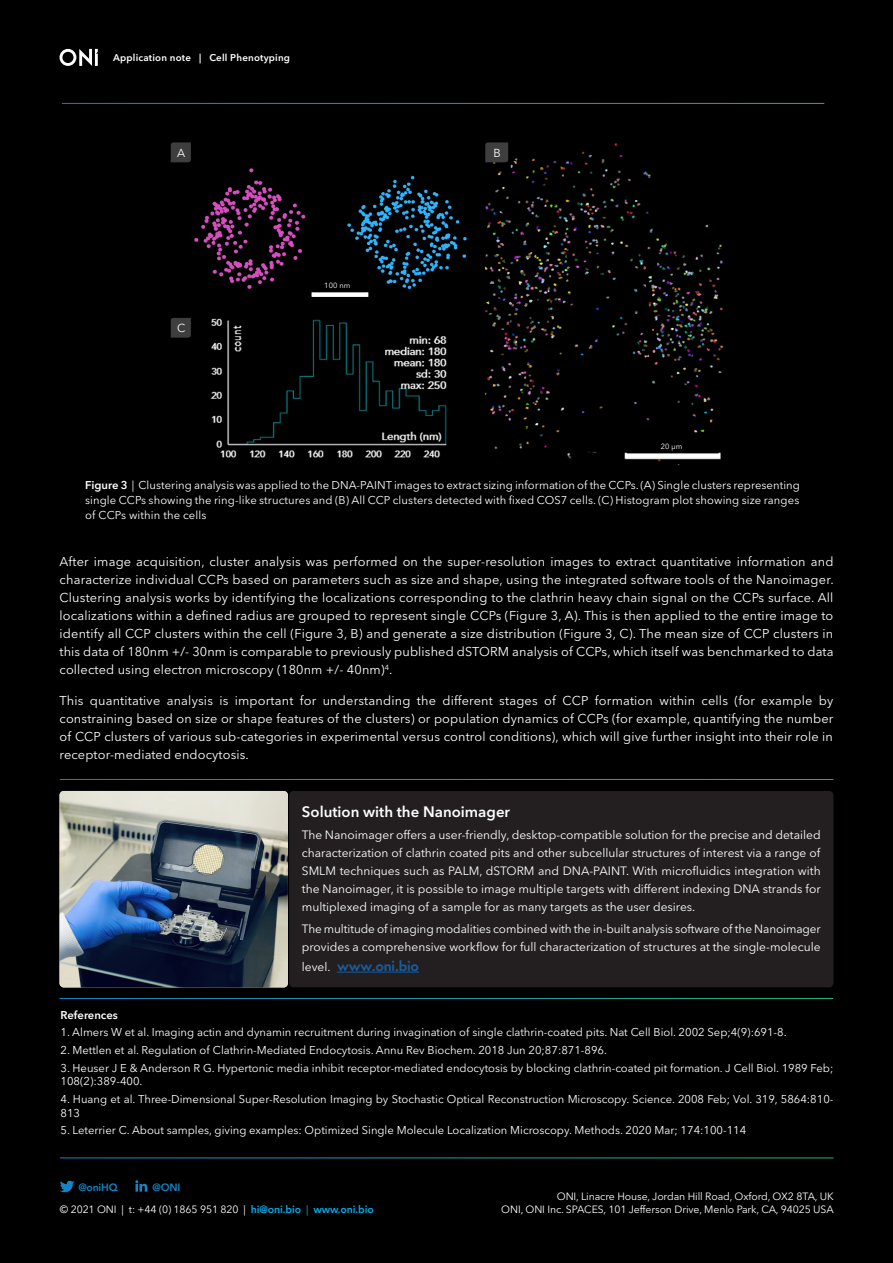
<style>
.page{position:relative;width:893px;height:1263px;background:#000}
.page>*{position:absolute;margin:0;border:0;box-sizing:border-box;transform-origin:0 0}
.subtitle{font:600 15px "Avenir Next LT Pro";color:#fff}
.body{font:600 15px "Futura PT";letter-spacing:-.01em;color:#175d9e}
.body-2{font:12.75px/18px "Avenir Next LT Pro";letter-spacing:.01em;color:#fff;text-align:justify}
.body-3{font:12px/18px "Avenir Next LT Pro";color:#fff;text-align:justify}
.t1{font:11.55px "Avenir Next LT Pro";color:#fff}
.t2{font:11.25px/13.5px "Avenir Next LT Pro";color:#fff}
.t3{font:600 11.25px "Avenir Next LT Pro";color:#fff}
.t4{font:10.5px "Avenir Next LT Pro";letter-spacing:-.01em;color:#fff}
.t5{font:600 10.5px "Avenir Next LT Pro";letter-spacing:-.025em;color:#1584c6}
.t6{font:600 9.75px "Avenir Next LT Pro";letter-spacing:.02em;color:#fff}
.t7{font:7.5px "Avenir Next LT Pro";letter-spacing:.01em;color:#fff}
.s1{font-weight:600}
.s2{font-family:"Avenir Next LT Pro";font-weight:400;font-size:12px;color:#fff}
.s3{font-weight:600;color:#00aeef}
.s4{color:#00b3ef}
</style>
<div class="page">
<hr style="left:62px;top:103px;width:762px;height:1px;background:#fff">
<svg style="left:60px;top:1181px;width:14px;height:12px"></svg>
<svg style="left:135px;top:1180px;width:12px;height:11px"></svg>
<hr style="left:60px;top:1157px;width:773px;height:1px;background:#fff">
<svg style="left:60px;top:49px;width:38px;height:17px"></svg>
<img style="left:171px;top:142px;width:560px;height:323px">
<img style="left:60px;top:791px;width:228px;height:196px">
<div style="left:289px;top:791px;width:544px;height:196px;background:#231f20;border-radius:4px"></div>
<hr style="left:337px;top:972px;width:82px;height:1px;background:#175d9e">
<svg style="left:171px;top:142px;width:20px;height:20px"></svg>
<svg style="left:485px;top:142px;width:23px;height:20px"></svg>
<svg style="left:171px;top:318px;width:20px;height:20px"></svg>
<div style="left:625px;top:453px;width:94px;height:5px;background:#fff"></div>
<svg style="left:572px;top:447px;width:52px;height:20px"></svg>
<div style="left:312px;top:292px;width:56px;height:5px;background:#fff"></div>
<svg style="left:267px;top:284px;width:52px;height:20px"></svg>
<hr style="left:60px;top:779px;width:773px;height:1px;background:#fff">
<hr style="left:60px;top:998px;width:773px;height:1px;background:#fff">
<p class="t6" style="left:113px;top:52px;width:178px">Application note | Cell Phenotyping</p>
<p class="t1" style="left:177px;top:146px;width:10px">A</p>
<p class="t1" style="left:494px;top:146px;width:9px">B</p>
<p class="t1" style="left:177px;top:321px;width:10px">C</p>
<p class="t7" style="left:324px;top:281px;width:28px">100 nm</p>
<p class="t7" style="left:661px;top:442px;width:23px">20 μm</p>
<p class="t2" style="left:85px;top:478px;width:716px;line-height:15px;text-align:justify"><span class="s1">Figure 3</span> | Clustering analysis was applied to the DNA-PAINT images to extract sizing information of the CCPs. (A) Single clusters representing single CCPs showing the ring-like structures and (B) All CCP clusters detected with fixed COS7 cells. (C) Histogram plot showing size ranges of CCPs within the cells</p>
<p class="body-2" style="left:60px;top:553px;width:776px">After image acquisition, cluster analysis was performed on the super-resolution images to extract quantitative information and characterize individual CCPs based on parameters such as size and shape, using the integrated software tools of the Nanoimager.<br>Clustering analysis works by identifying the localizations corresponding to the clathrin heavy chain signal on the CCPs surface. All localizations within a defined radius are grouped to represent single CCPs (Figure 3, A). This is then applied to the entire image to identify all CCP clusters within the cell (Figure 3, B) and generate a size distribution (Figure 3, C). The mean size of CCP clusters in this data of 180nm +/- 30nm is comparable to previously published dSTORM analysis of CCPs, which itself was benchmarked to data collected using electron microscopy (180nm +/- 40nm)<sup>4</sup>.</p>
<p class="body-2" style="left:60px;top:691px;width:775px">This quantitative analysis is important for understanding the different stages of CCP formation within cells (for example by constraining based on size or shape features of the clusters) or population dynamics of CCPs (for example, quantifying the number of CCP clusters of various sub-categories in experimental versus control conditions), which will give further insight into their role in receptor-mediated endocytosis.</p>
<p class="subtitle" style="left:302px;top:802px;width:210px">Solution with the Nanoimager</p>
<p class="body-3" style="left:302px;top:826px;width:520px">The Nanoimager offers a user-friendly, desktop-compatible solution for the precise and detailed characterization of clathrin coated pits and other subcellular structures of interest via a range of SMLM techniques such as PALM, dSTORM and DNA-PAINT. With microfluidics integration with the Nanoimager, it is possible to image multiple targets with different indexing DNA strands for multiplexed imaging of a sample for as many targets as the user desires.</p>
<p class="body-3" style="left:302px;top:920px;width:520px">The multitude of imaging modalities combined with the in-built analysis software of the Nanoimager provides a comprehensive workflow for full characterization of structures at the single-molecule</p>
<p class="body" style="left:302px;top:956px;width:119px"><span class="s2">level.</span> www.oni.bio</p>
<p class="t3" style="left:61px;top:1008px;width:59px">References</p>
<p class="t2" style="left:61px;top:1025px;width:728px">1. Almers W et al. Imaging actin and dynamin recruitment during invagination of single clathrin-coated pits. Nat Cell Biol. 2002 Sep;4(9):691-8.</p>
<p class="t2" style="left:61px;top:1043px;width:548px">2. Mettlen et al. Regulation of Clathrin-Mediated Endocytosis. Annu Rev Biochem. 2018 Jun 20;87:871-896.</p>
<p class="t2" style="left:61px;top:1061px;width:774px">3. Heuser J E &amp; Anderson R G. Hypertonic media inhibit receptor-mediated endocytosis by blocking clathrin-coated pit formation. J Cell Biol. 1989 Feb;<br>108(2):389-400.</p>
<p class="t2" style="left:61px;top:1092px;width:774px">4. Huang et al. Three-Dimensional Super-Resolution Imaging by Stochastic Optical Reconstruction Microscopy. Science. 2008 Feb; Vol. 319, 5864:810-<br>813</p>
<p class="t2" style="left:61px;top:1123px;width:687px">5. Leterrier C. About samples, giving examples: Optimized Single Molecule Localization Microscopy. Methods. 2020 Mar; 174:100-114</p>
<p class="t5" style="left:78px;top:1181px;width:41px">@oniHQ</p>
<p class="t5" style="left:152px;top:1181px;width:30px">@ONI</p>
<p class="t4" style="left:557px;top:1190px;width:278px">ONI, Linacre House, Jordan Hill Road, Oxford, OX2 8TA, UK</p>
<p class="t4" style="left:60px;top:1202px;width:316px">© 2021 ONI | t: +44 (0) 1865 951 820 | <span class="s3">hi@oni.bio</span> <span class="s4">|</span> <span class="s3">www.oni.bio</span></p>
<p class="t4" style="left:501px;top:1202px;width:334px">ONI, ONI Inc. SPACES, 101 Jefferson Drive, Menlo Park, CA, 94025 USA</p>
</div>
